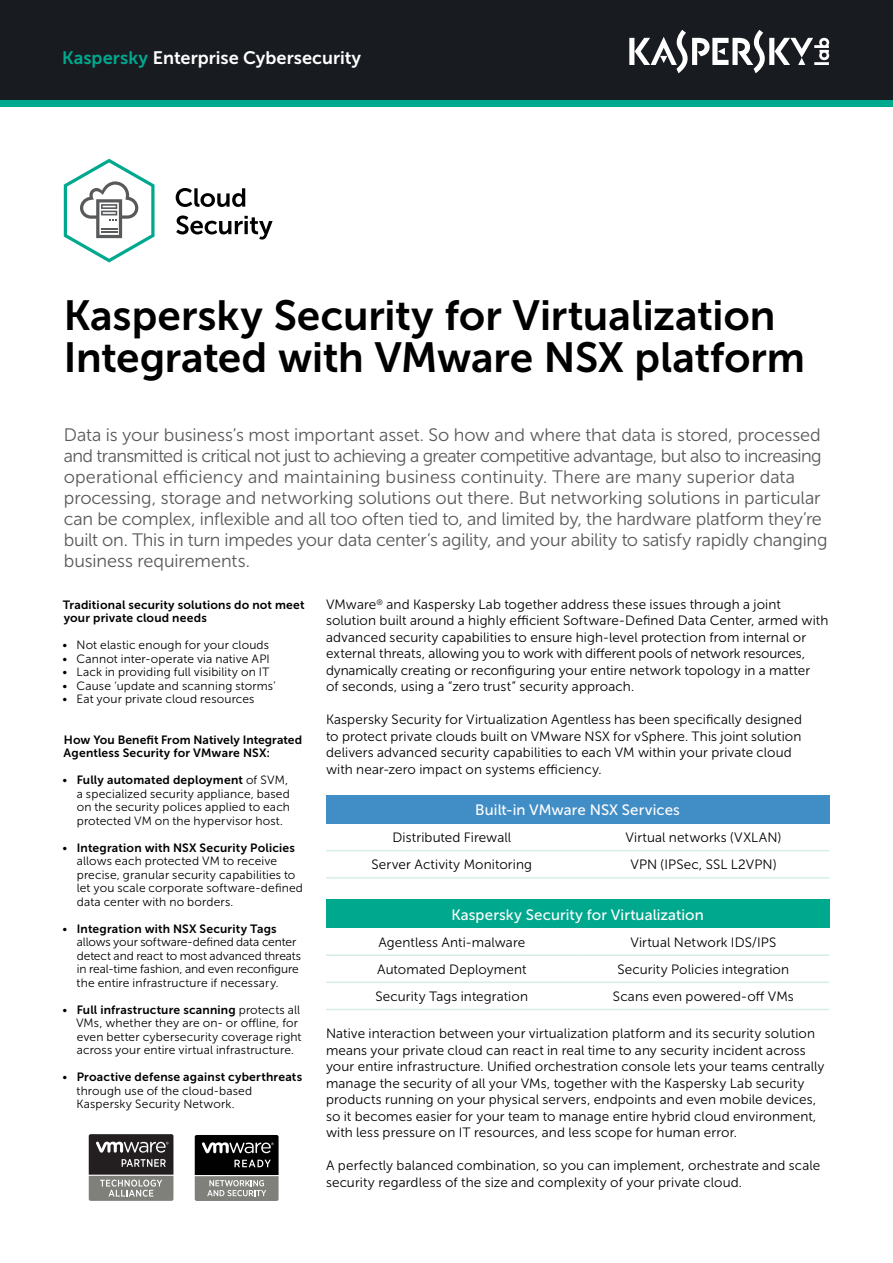
<style>
.page{position:relative;width:893px;height:1263px;background:#fff}
.page>*{position:absolute;margin:0;border:0;box-sizing:border-box;transform-origin:0 0}
.t1{font:42px/42px "Museo Sans Cyrl 700";letter-spacing:-.005em;color:#000}
.t2{font:18px/21px "Museo Sans Cyrl 300";letter-spacing:-.01em;color:#58595b}
.t3{font:18px "Museo Sans Cyrl 700";color:#fff}
.t4{font:15px "Museo Sans Cyrl 500";letter-spacing:.005em;color:#fff}
.t5{font:13.5px/16.5px "Museo Sans Cyrl 300";letter-spacing:.01em;color:#000}
.t6{font:12px/13.5px "Museo Sans Cyrl 300";letter-spacing:.01em;color:#000}
.t7{font:12px/13.5px "Museo Sans Cyrl 700";letter-spacing:.015em;color:#000}
.s1{color:#00a88e}
.s2{font-family:"Museo Sans Cyrl 300"}
</style>
<div class="page">
<div style="left:0;top:0;width:893px;height:100px;background:#181b20"></div>
<div style="left:0;top:100px;width:893px;height:6px;background:#00a88e"></div>
<svg style="left:629px;top:30px;width:200px;height:43px"></svg>
<svg style="left:176px;top:188px;width:69px;height:19px"></svg>
<svg style="left:176px;top:215px;width:97px;height:25px"></svg>
<svg style="left:64px;top:159px;width:91px;height:103px"></svg>
<div style="left:326px;top:795px;width:503px;height:28px;background:#418dc6"></div>
<hr style="left:326px;top:850px;width:252px;height:1px;background:#d6ede8">
<hr style="left:578px;top:850px;width:251px;height:1px;background:#d6ede8">
<hr style="left:326px;top:877px;width:252px;height:1px;background:#d6ede8">
<hr style="left:578px;top:877px;width:251px;height:1px;background:#d6ede8">
<div style="left:326px;top:900px;width:503px;height:28px;background:#00a88e"></div>
<hr style="left:326px;top:954px;width:252px;height:2px;background:#d6ede8">
<hr style="left:578px;top:954px;width:251px;height:2px;background:#d6ede8">
<hr style="left:326px;top:981px;width:252px;height:2px;background:#d6ede8">
<hr style="left:578px;top:981px;width:251px;height:2px;background:#d6ede8">
<hr style="left:326px;top:1009px;width:252px;height:1px;background:#d6ede8">
<hr style="left:578px;top:1009px;width:251px;height:1px;background:#d6ede8">
<svg style="left:195px;top:1135px;width:84px;height:66px;background:#51514f"></svg>
<svg style="left:89px;top:1134px;width:84px;height:67px;background:#636160"></svg>
<h2 class="t3" style="left:62px;top:48px;width:301px"><span class="s1">Kaspersky</span> Enterprise Cybersecurity</h2>
<h1 class="t1" style="left:64px;top:294px;width:743px">Kaspersky Security for Virtualization<br>Integrated with VMware NSX platform</h1>
<p class="t2" style="left:64px;top:424px;width:765px">Data is your business’s most important asset. So how and where that data is stored, processed and transmitted is critical not just to achieving a greater competitive advantage, but also to increasing operational efficiency and maintaining business continuity. There are many superior data processing, storage and networking solutions out there. But networking solutions in particular can be complex, inflexible and all too often tied to, and limited by, the hardware platform they’re built on. This in turn impedes your data center’s agility, and your ability to satisfy rapidly changing business requirements.</p>
<p class="t5" style="left:326px;top:596px;width:504px">VMware<sup>®</sup> and Kaspersky Lab together address these issues through a joint solution built around a highly efficient Software-Defined Data Center, armed with advanced security capabilities to ensure high-level protection from internal or external threats, allowing you to work with different pools of network resources, dynamically creating or reconfiguring your entire network topology in a matter<br>of seconds, using a “zero trust” security approach.</p>
<p class="t5" style="left:326px;top:712px;width:478px">Kaspersky Security for Virtualization Agentless has been specifically designed to protect private clouds built on VMware NSX for vSphere. This joint solution delivers advanced security capabilities to each VM within your private cloud with near-zero impact on systems efficiency.</p>
<p class="t4" style="left:475px;top:802px;width:206px">Built-in VMware NSX Services</p>
<p class="t5" style="left:392px;top:829px;width:120px">Distributed Firewall</p>
<p class="t5" style="left:625px;top:829px;width:157px">Virtual networks (VXLAN)</p>
<p class="t5" style="left:372px;top:856px;width:162px">Server Activity Monitoring</p>
<p class="t5" style="left:630px;top:856px;width:148px">VPN (IPSec, SSL L2VPN)</p>
<p class="t4" style="left:451px;top:906px;width:254px">Kaspersky Security for Virtualization</p>
<p class="t5" style="left:378px;top:934px;width:148px">Agentless Anti-malware</p>
<p class="t5" style="left:630px;top:934px;width:148px">Virtual Network IDS/IPS</p>
<p class="t5" style="left:377px;top:961px;width:151px">Automated Deployment</p>
<p class="t5" style="left:618px;top:961px;width:173px">Security Policies integration</p>
<p class="t5" style="left:376px;top:988px;width:154px">Security Tags integration</p>
<p class="t5" style="left:613px;top:988px;width:182px">Scans even powered-off VMs</p>
<p class="t5" style="left:326px;top:1025px;width:500px">Native interaction between your virtualization platform and its security solution means your private cloud can react in real time to any security incident across your entire infrastructure. Unified orchestration console lets your teams centrally manage the security of all your VMs, together with the Kaspersky Lab security products running on your physical servers, endpoints and even mobile devices, so it becomes easier for your team to manage entire hybrid cloud environment, with less pressure on IT resources, and less scope for human error.</p>
<p class="t5" style="left:326px;top:1157px;width:496px">A perfectly balanced combination, so you can implement, orchestrate and scale security regardless of the size and complexity of your private cloud.</p>
<p class="t7" style="left:63px;top:598px;width:243px">Traditional security solutions do not meet your private cloud needs</p>
<p class="t6" style="left:62px;top:638px;width:208px">• Not elastic enough for your clouds</p>
<p class="t6" style="left:62px;top:652px;width:209px">• Cannot inter-operate via native API</p>
<p class="t6" style="left:62px;top:665px;width:209px">• Lack in providing full visibility on IT</p>
<p class="t6" style="left:62px;top:679px;width:215px">• Cause ‘update and scanning storms’</p>
<p class="t6" style="left:62px;top:692px;width:194px">• Eat your private cloud resources</p>
<p class="t7" style="left:64px;top:733px;width:240px">How You Benefit From Natively Integrated<br>Agentless Security for VMware NSX:</p>
<p class="t7" style="left:62px;top:773px;width:228px"><span class="s2">•</span> Fully automated deployment <span class="s2">of SVM,</span></p>
<p class="t6" style="left:77px;top:787px;width:215px;text-align:justify">a specialized security appliance, based on the security polices applied to each protected VM on the hypervisor host.</p>
<p class="t7" style="left:62px;top:841px;width:234px"><span class="s2">•</span> Integration with NSX Security Policies</p>
<p class="t6" style="left:77px;top:854px;width:228px">allows each protected VM to receive precise, granular security capabilities to let you scale corporate software-defined data center with no borders.</p>
<p class="t7" style="left:62px;top:922px;width:216px"><span class="s2">•</span> Integration with NSX Security Tags</p>
<p class="t6" style="left:77px;top:935px;width:226px">allows your software-defined data center detect and react to most advanced threats in real-time fashion, and even reconfigure the entire infrastructure if necessary.</p>
<p class="t7" style="left:62px;top:1003px;width:240px"><span class="s2">•</span> Full infrastructure scanning <span class="s2">protects all</span></p>
<p class="t6" style="left:76px;top:1016px;width:227px">VMs, whether they are on- or offline, for even better cybersecurity coverage right across your entire virtual infrastructure.</p>
<p class="t7" style="left:62px;top:1070px;width:242px"><span class="s2">•</span> Proactive defense against cyberthreats</p>
<p class="t6" style="left:76px;top:1084px;width:177px">through use of the cloud-based<br>Kaspersky Security Network.</p>
</div>
